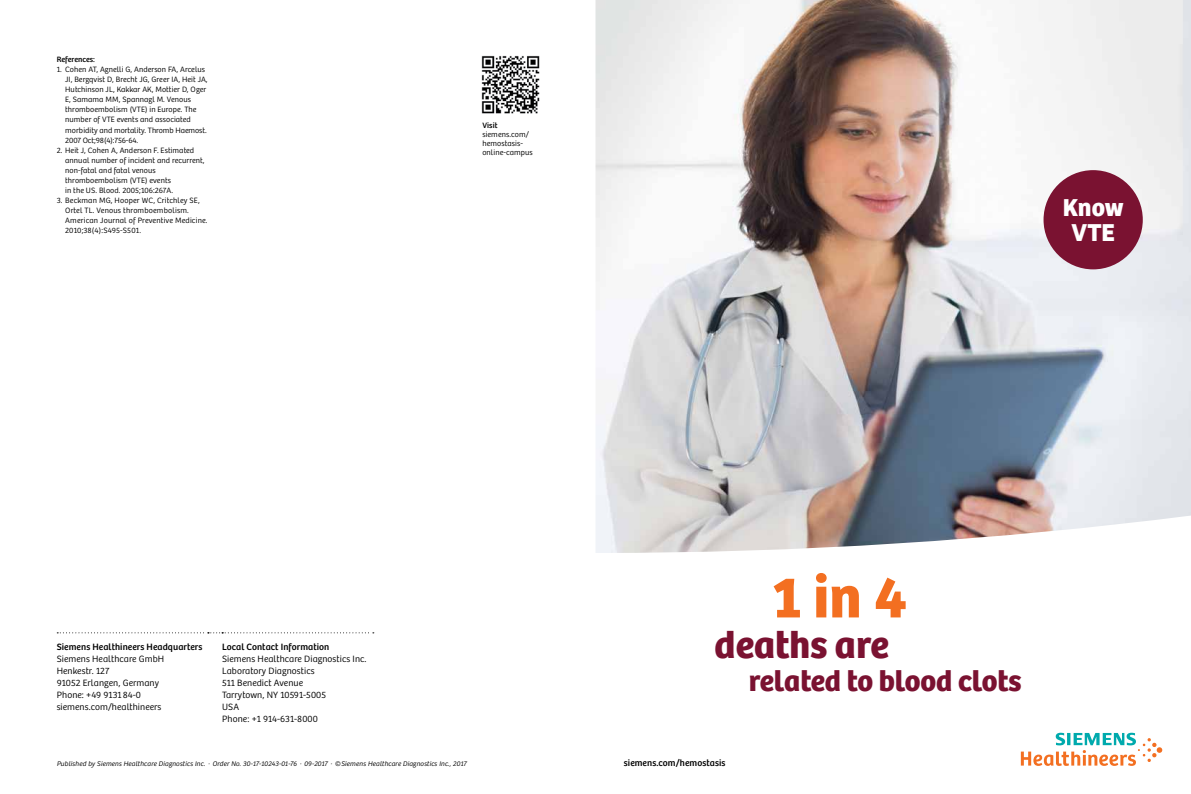
<style>
.page{position:relative;width:1191px;height:794px;background:#fff}
.page>*{position:absolute;margin:0;border:0;box-sizing:border-box;transform-origin:0 0}
.t1{font:60px "Bree SH Headline Regular";color:#f36f21}
.t2{font:39px "Bree SH Headline Regular";color:#7a1231}
.t3{font:30px "Bree SH Headline Regular";color:#7a1231}
.t4{font:25.4px/25.4px "Bree SH Text Bold";color:#fff;text-align:center}
.t5{font:9.5px/12px "Bree SH Text Light";letter-spacing:.01em;color:#000}
.t6{font:9.5px "Bree SH Text Regular";letter-spacing:.01em;color:#000}
.t7{font:8px/10px "Bree SH Text Light";letter-spacing:.01em;color:#000}
.t8{font:8px "Bree SH Text Regular";letter-spacing:.01em;color:#000}
.t9{font:italic 7px "Bree SH Text Light";letter-spacing:.015em;color:#000}
</style>
<div class="page">
<svg style="left:57px;top:632px;width:317px;height:1px"></svg>
<img style="left:481px;top:55px;width:59px;height:59px">
<img style="left:595px;top:0;width:596px;height:553px">
<svg style="left:1020px;top:732px;width:142px;height:34px"></svg>
<div style="left:1043px;top:170px;width:99px;height:99px;background:#7a1231;border-radius:50%"></div>
<p class="t8" style="left:57px;top:55px;width:40px">References:</p>
<p class="t7" style="left:65px;top:65px;width:144px;text-indent:-9px">1. Cohen AT, Agnelli G, Anderson FA, Arcelus JI, Bergqvist D, Brecht JG, Greer IA, Heit JA, Hutchinson JL, Kakkar AK, Mottier D, Oger E, Samama MM, Spannagl M. Venous thromboembolism (VTE) in Europe. The number of VTE events and associated morbidity and mortality. Thromb Haemost.<br>2007 Oct;98(4):756-64.</p>
<p class="t7" style="left:65px;top:145px;width:141px;text-indent:-9px">2. Heit J, Cohen A, Anderson F. Estimated annual number of incident and recurrent, non-fatal and fatal venous thromboembolism (VTE) events<br>in the US. Blood. 2005;106:267A.</p>
<p class="t7" style="left:65px;top:195px;width:144px;text-indent:-9px">3. Beckman MG, Hooper WC, Critchley SE, Ortel TL. Venous thromboembolism.<br>American Journal of Preventive Medicine.<br>2010;38(4):S495-S501.</p>
<p class="t8" style="left:482px;top:120px;width:17px">Visit</p>
<p class="t7" style="left:482px;top:130px;width:52px;line-height:9px">siemens.com/ hemostasis&shy;online-campus</p>
<h3 class="t4" style="left:1062px;top:195px;width:62px">Know<br>VTE</h3>
<p class="t6" style="left:57px;top:641px;width:147px">Siemens Healthineers Headquarters</p>
<p class="t5" style="left:57px;top:653px;width:109px">Siemens Healthcare GmbH<br>Henkestr. 127<br>91052 Erlangen, Germany<br>Phone: +49 9131 84-0 siemens.com/healthineers</p>
<p class="t6" style="left:222px;top:641px;width:109px">Local Contact Information</p>
<p class="t5" style="left:222px;top:653px;width:146px">Siemens Healthcare Diagnostics Inc.<br>Laboratory Diagnostics<br>511 Benedict Avenue<br>Tarrytown, NY 10591-5005<br>USA<br>Phone: +1 914-631-8000</p>
<p class="t9" style="left:57px;top:759px;width:411px">Published by Siemens Healthcare Diagnostics Inc. · Order No. 30-17-10243-01-76 · 09-2017 · ©Siemens Healthcare Diagnostics Inc., 2017</p>
<h1 class="t1" style="left:771px;top:561px;width:137px">1 in 4</h1>
<h2 class="t2" style="left:714px;top:622px;width:176px">deaths are</h2>
<h3 class="t3" style="left:749px;top:663px;width:274px">related to blood clots</h3>
<p class="t6" style="left:624px;top:756px;width:103px">siemens.com/hemostasis</p>
</div>
